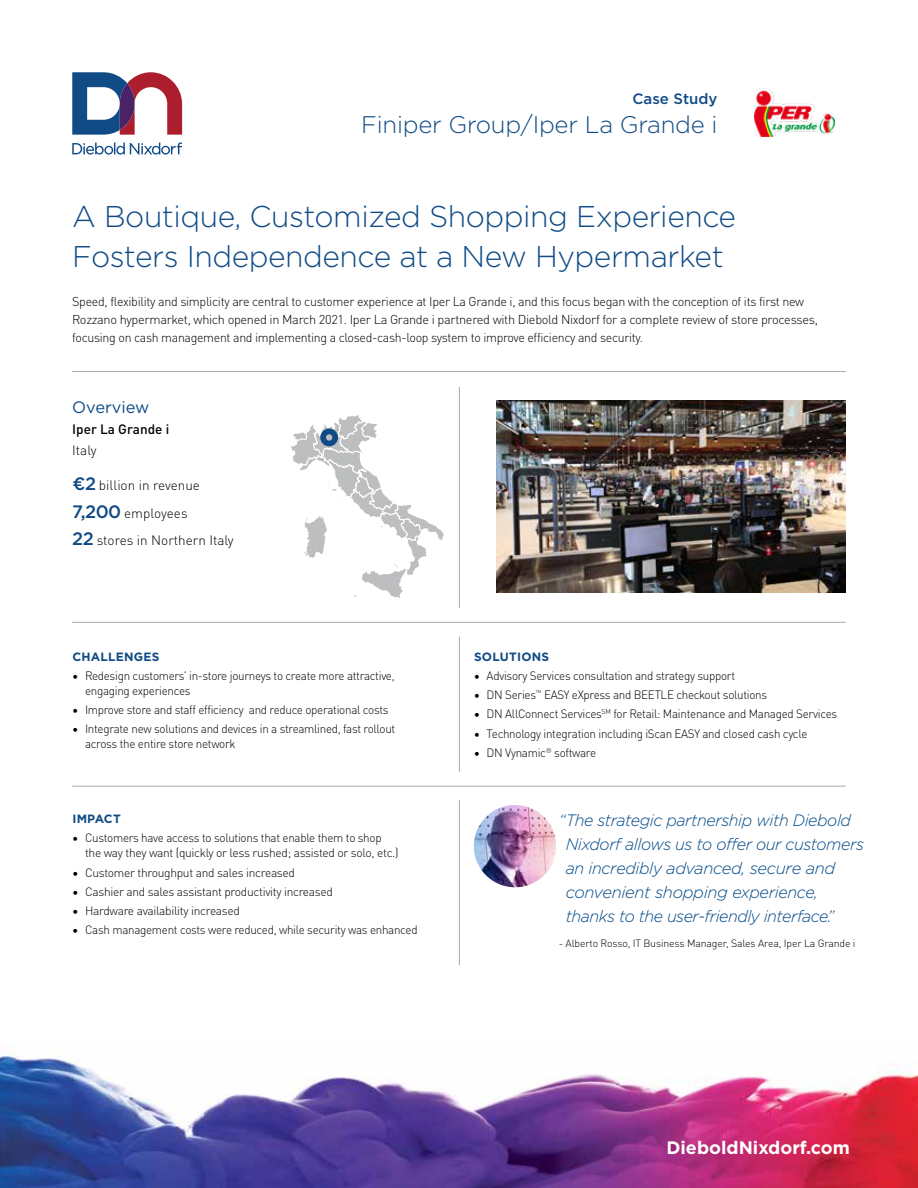
<style>
.page{position:relative;width:918px;height:1188px;background:#fff}
.page>*{position:absolute;margin:0;border:0;box-sizing:border-box;transform-origin:0 0}
.t1{font:300 30px/39.6px "Gotham Pro";letter-spacing:-.015em;color:#104b86}
.t2{font:300 24px "Gotham Pro";letter-spacing:-.01em;color:#104b86}
.t3{font:700 18px "Gotham Pro";color:#fff}
.t4{font:italic 300 16.5px/24px "Gotham Pro";letter-spacing:-.025em;color:#004987}
.t5{font:16.5px "Gotham Pro";color:#104b86}
.t6{font:500 15px "Gotham Pro";color:#104b86}
.t7{font:300 13.5px/27.8px "DIN Pro";color:#000}
.t8{font:500 13.5px "DIN Pro";color:#000}
.t9{font:300 12.75px/18px "DIN Pro";letter-spacing:-.025em;color:#000}
.t10{font:300 12px/15px "DIN Pro";letter-spacing:-.025em;color:#000}
.t11{font:700 12px "Gotham Pro";letter-spacing:.02em;color:#104b86}
.t12{font:300 10.5px "DIN Pro";letter-spacing:-.015em;color:#000}
.s1{font-family:"Gotham Pro";font-weight:500;font-size:18px;color:#104b86}
</style>
<div class="page">
<svg style="left:72px;top:72px;width:110px;height:63px"></svg>
<svg style="left:72px;top:143px;width:110px;height:12px"></svg>
<img style="left:0;top:1044px;width:918px;height:144px">
<img style="left:754px;top:88px;width:80px;height:49px">
<hr style="left:72px;top:622px;width:774px;height:1px;background:#a7a9ac">
<hr style="left:72px;top:786px;width:774px;height:1px;background:#a7a9ac">
<hr style="left:72px;top:371px;width:774px;height:1px;background:#a7a9ac">
<hr style="left:459px;top:387px;width:1px;height:221px;background:#a7a9ac">
<hr style="left:459px;top:637px;width:1px;height:135px;background:#a7a9ac">
<hr style="left:459px;top:800px;width:1px;height:165px;background:#a7a9ac">
<img style="left:496px;top:401px;width:350px;height:192px">
<svg style="left:291px;top:415px;width:153px;height:183px"></svg>
<div style="left:320px;top:429px;width:18px;height:17px;border:6px solid #104b86;border-radius:50%"></div>
<img style="left:474px;top:805px;width:82px;height:82px;border-radius:41px">
<p class="t6" style="left:633px;top:90px;width:86px">Case Study</p>
<h2 class="t2" style="left:361px;top:111px;width:358px">Finiper Group/Iper La Grande i</h2>
<h1 class="t1" style="left:72px;top:197px;width:665px">A Boutique, Customized Shopping Experience<br>Fosters Independence at a New Hypermarket</h1>
<p class="t9" style="left:72px;top:292px;width:747px">Speed, flexibility and simplicity are central to customer experience at Iper La Grande i, and this focus began with the conception of its first new<br>Rozzano hypermarket, which opened in March 2021. Iper La Grande i partnered with Diebold Nixdorf for a complete review of store processes, focusing on cash management and implementing a closed-cash-loop system to improve efficiency and security.</p>
<h3 class="t5" style="left:72px;top:398px;width:79px">Overview</h3>
<p class="t8" style="left:72px;top:419px;width:98px">Iper La Grande i</p>
<p class="t7" style="left:72px;top:435px;width:26px">Italy</p>
<p class="t7" style="left:72px;top:470px;width:163px"><span class="s1">€2</span> billion in revenue<br><span class="s1">7,200</span> employees<br><span class="s1">22</span> stores in Northern Italy</p>
<p class="t11" style="left:72px;top:649px;width:89px">CHALLENGES</p>
<p class="t10" style="left:85px;top:667px;width:311px;text-indent:-13px">• Redesign customers’ in-store journeys to create more attractive, engaging experiences</p>
<p class="t10" style="left:72px;top:702px;width:318px">• Improve store and staff efficiency and reduce operational costs</p>
<p class="t10" style="left:85px;top:721px;width:312px;text-indent:-13px">• Integrate new solutions and devices in a streamlined, fast rollout across the entire store network</p>
<p class="t11" style="left:72px;top:812px;width:50px">IMPACT</p>
<p class="t10" style="left:85px;top:830px;width:315px;text-indent:-13px">• Customers have access to solutions that enable them to shop the way they want (quickly or less rushed; assisted or solo, etc.)</p>
<p class="t10" style="left:72px;top:864px;width:224px">• Customer throughput and sales increased</p>
<p class="t10" style="left:72px;top:883px;width:262px">• Cashier and sales assistant productivity increased</p>
<p class="t10" style="left:72px;top:903px;width:169px">• Hardware availability increased</p>
<p class="t10" style="left:72px;top:922px;width:347px">• Cash management costs were reduced, while security was enhanced</p>
<p class="t11" style="left:474px;top:649px;width:77px">SOLUTIONS</p>
<p class="t10" style="left:474px;top:667px;width:263px">• Advisory Services consultation and strategy support</p>
<p class="t10" style="left:474px;top:687px;width:295px">• DN Series<sup>™</sup> EASY eXpress and BEETLE checkout solutions</p>
<p class="t10" style="left:474px;top:706px;width:365px">• DN AllConnect Services<sup>SM</sup> for Retail: Maintenance and Managed Services</p>
<p class="t10" style="left:474px;top:725px;width:335px">• Technology integration including iScan EASY and closed cash cycle</p>
<p class="t10" style="left:474px;top:744px;width:124px">• DN Vynamic<sup>®</sup> software</p>
<h3 class="t4" style="left:566px;top:809px;width:300px;text-indent:-7px">“The strategic partnership with Diebold Nixdorf allows us to offer our customers an incredibly advanced, secure and convenient shopping experience, thanks to the user-friendly interface.”</h3>
<p class="t12" style="left:559px;top:935px;width:298px">- Alberto Rosso, IT Business Manager, Sales Area, Iper La Grande i</p>
<h3 class="t3" style="left:666px;top:1137px;width:185px">DieboldNixdorf.com</h3>
</div>
